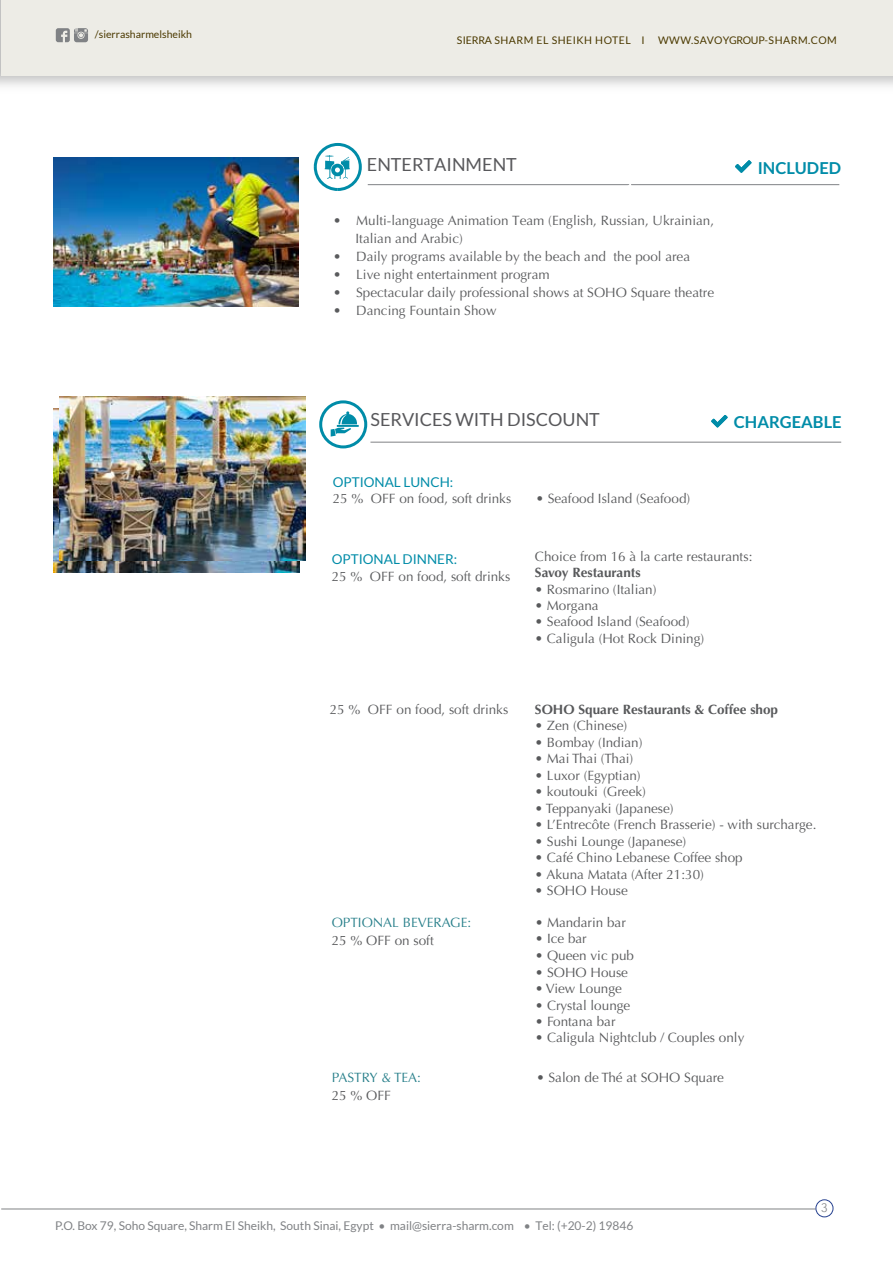
<style>
.page{position:relative;width:893px;height:1263px;background:#fff}
.page>*{position:absolute;margin:0;border:0;box-sizing:border-box;transform-origin:0 0}
.t1{font:18px "Lato";color:#58585b}
.t2{font:700 16.5px "Lato";color:#008ca8}
.t3{font:13.5px "Optima";color:#58595b}
.t4{font:13.5px/18px "Optima";color:#5a5b5d}
.t5{font:700 13.5px "Optima";color:#58595b}
.t6{font:13.5px "Lato";color:#008ca8}
.t7{font:13.5px "Optima";color:#29808b}
.t8{font:12px "Lato";color:#808285}
.t9{font:12px "Pontano Sans";color:#808285}
.t10{font:10.5px "Lato";letter-spacing:.05em;color:#4b3900}
.t11{font:10.5px "Lato";color:#4b3900}
.s1{color:#5a5b5d}
</style>
<div class="page">
<img style="left:54px;top:158px;width:245px;height:148px">
<hr style="left:368px;top:184px;width:471px;height:1px;background:#808285">
<svg style="left:735px;top:160px;width:16px;height:13px"></svg>
<svg style="left:0;top:0;width:893px;height:86px"></svg>
<div style="left:1px;top:0;width:892px;height:75px;background:#edece6"></div>
<hr style="left:370px;top:442px;width:471px;height:1px;background:#808285">
<hr style="left:1px;top:1208px;width:814px;height:1px;background:#808285">
<div style="left:815px;top:1199px;width:18px;height:18px;border:1px solid #25408f;border-radius:50%"></div>
<svg style="left:313px;top:143px;width:49px;height:48px"></svg>
<div style="left:319px;top:400px;width:48px;height:48px;border:3px solid #008ca8;border-radius:50%"></div>
<svg style="left:711px;top:415px;width:17px;height:12px"></svg>
<svg style="left:594px;top:184px;width:40px;height:2px"></svg>
<svg style="left:331px;top:411px;width:28px;height:26px"></svg>
<svg style="left:56px;top:28px;width:32px;height:14px"></svg>
<img style="left:54px;top:408px;width:245px;height:164px">
<img style="left:60px;top:397px;width:245px;height:164px">
<p class="t11" style="left:95px;top:28px;width:99px">/sierrasharmelsheikh</p>
<p class="t10" style="left:457px;top:34px;width:190px">SIERRA SHARM EL SHEIKH HOTEL I</p>
<p class="t10" style="left:658px;top:34px;width:180px">WWW.SAVOYGROUP-SHARM.COM</p>
<h1 class="t1" style="left:367px;top:155px;width:151px">ENTERTAINMENT</h1>
<p class="t2" style="left:758px;top:158px;width:85px">INCLUDED</p>
<p class="t4" style="left:356px;top:211px;width:360px;text-indent:-23px">• Multi-language Animation Team (English, Russian, Ukrainian,<br>Italian and Arabic)</p>
<p class="t4" style="left:333px;top:247px;width:359px">• Daily programs available by the beach and the pool area</p>
<p class="t4" style="left:333px;top:265px;width:218px">• Live night entertainment program</p>
<p class="t4" style="left:333px;top:283px;width:383px">• Spectacular daily professional shows at SOHO Square theatre</p>
<p class="t4" style="left:333px;top:301px;width:165px">• Dancing Fountain Show</p>
<h1 class="t1" style="left:370px;top:409px;width:231px">SERVICES WITH DISCOUNT</h1>
<p class="t6" style="left:333px;top:475px;width:122px">OPTIONAL LUNCH:</p>
<p class="t4" style="left:333px;top:490px;width:180px">25 % OFF on food, soft drinks</p>
<p class="t4" style="left:536px;top:489px;width:156px">• Seafood Island (Seafood)</p>
<p class="t2" style="left:734px;top:413px;width:109px">CHARGEABLE</p>
<p class="t6" style="left:332px;top:552px;width:127px">OPTIONAL DINNER:</p>
<p class="t4" style="left:332px;top:567px;width:180px">25 % OFF on food, soft drinks</p>
<p class="t4" style="left:330px;top:700px;width:180px">25 % OFF on food, soft drinks</p>
<p class="t7" style="left:332px;top:914px;width:141px">OPTIONAL BEVERAGE:</p>
<p class="t3" style="left:332px;top:932px;width:104px">25 % OFF on soft</p>
<p class="t7" style="left:332px;top:1069px;width:91px">PASTRY &amp; TEA:</p>
<p class="t3" style="left:332px;top:1087px;width:61px">25 % OFF</p>
<p class="t3" style="left:535px;top:548px;width:219px">Choice from 16 à la carte restaurants:</p>
<p class="t5" style="left:535px;top:565px;width:107px">Savoy Restaurants</p>
<p class="t3" style="left:535px;top:581px;width:123px">• Rosmarino (Italian)</p>
<p class="t3" style="left:535px;top:598px;width:65px">• Morgana</p>
<p class="t3" style="left:535px;top:630px;width:171px">• Caligula (Hot Rock Dining)</p>
<p class="t3" style="left:535px;top:613px;width:156px">• Seafood Island <span class="s1">(Seafood)</span></p>
<p class="t5" style="left:535px;top:701px;width:245px">SOHO Square Restaurants &amp; Coffee shop</p>
<p class="t3" style="left:535px;top:718px;width:94px">• Zen (Chinese)</p>
<p class="t3" style="left:535px;top:734px;width:109px">• Bombay (Indian)</p>
<p class="t3" style="left:535px;top:751px;width:100px">• Mai Thai (Thai)</p>
<p class="t3" style="left:535px;top:767px;width:107px">• Luxor (Egyptian)</p>
<p class="t3" style="left:535px;top:784px;width:112px">• koutouki (Greek)</p>
<p class="t3" style="left:535px;top:800px;width:140px">• Teppanyaki (Japanese)</p>
<p class="t3" style="left:535px;top:817px;width:283px">• L’Entrecôte (French Brasserie) - with surcharge.</p>
<p class="t3" style="left:535px;top:833px;width:153px">• Sushi Lounge (Japanese)</p>
<p class="t3" style="left:535px;top:850px;width:209px">• Café Chino Lebanese Coffee shop</p>
<p class="t3" style="left:535px;top:866px;width:171px">• Akuna Matata (After 21:30)</p>
<p class="t3" style="left:535px;top:882px;width:94px">• SOHO House</p>
<p class="t3" style="left:535px;top:914px;width:92px">• Mandarin bar</p>
<p class="t3" style="left:535px;top:931px;width:53px">• Ice bar</p>
<p class="t3" style="left:535px;top:948px;width:100px">• Queen vic pub</p>
<p class="t3" style="left:535px;top:964px;width:94px">• SOHO House</p>
<p class="t3" style="left:535px;top:981px;width:88px">• View Lounge</p>
<p class="t3" style="left:535px;top:997px;width:97px">• Crystal lounge</p>
<p class="t3" style="left:535px;top:1014px;width:82px">• Fontana bar</p>
<p class="t3" style="left:535px;top:1030px;width:211px">• Caligula Nightclub / Couples only</p>
<p class="t3" style="left:537px;top:1069px;width:189px">• Salon de Thé at SOHO Square</p>
<p class="t9" style="left:821px;top:1200px;width:8px">3</p>
<p class="t8" style="left:55px;top:1219px;width:580px">P.O. Box 79, Soho Square, Sharm El Sheikh, South Sinai, Egypt • mail@sierra-sharm.com • Tel: (+20-2) 19846</p>
</div>
